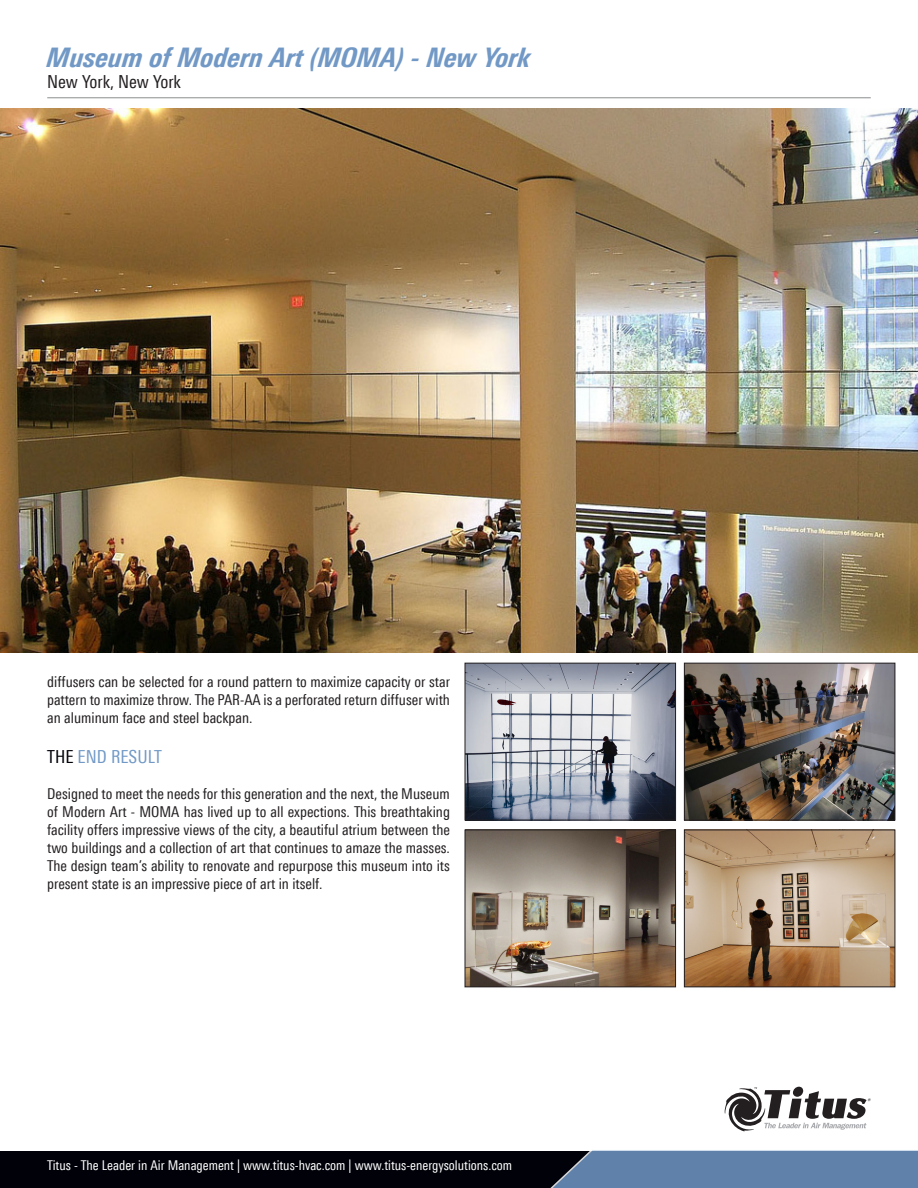
<style>
.page{position:relative;width:918px;height:1188px;background:#fff}
.page>*{position:absolute;margin:0;border:0;box-sizing:border-box;transform-origin:0 0}
.t1{font:italic 800 condensed 27px "LT Univers";color:#7299c6}
.t2{font:condensed 18px "LT Univers";color:#231f20}
.t3{font:condensed 18px "LT Univers";color:#7299c6}
.Title_sub{font:condensed 15px/18px "LT Univers";color:#231f20;text-align:justify}
.t4{font:condensed 13.5px "LT Univers";color:#fff}
.s1{color:#010209}
</style>
<div class="page">
<img style="left:0;top:109px;width:918px;height:543px">
<hr style="left:47px;top:98px;width:824px;height:1px;background:#8a8c8f">
<img style="left:467px;top:665px;width:207px;height:153px">
<div style="left:465px;top:663px;width:211px;height:157px;border:1px solid #231f20"></div>
<img style="left:686px;top:665px;width:207px;height:153px">
<div style="left:684px;top:663px;width:211px;height:157px;border:1px solid #231f20"></div>
<img style="left:467px;top:832px;width:207px;height:153px">
<div style="left:465px;top:830px;width:211px;height:157px;border:1px solid #231f20"></div>
<img style="left:686px;top:832px;width:207px;height:153px">
<div style="left:684px;top:830px;width:211px;height:157px;border:1px solid #231f20"></div>
<hr style="left:0;top:1151px;width:918px;height:1px;background:#7299c6">
<svg style="left:725px;top:1087px;width:146px;height:45px"></svg>
<div style="left:0;top:1152px;width:918px;height:36px;background:#010209"></div>
<svg style="left:485px;top:1150px;width:433px;height:38px"></svg>
<p class="t1" style="left:47px;top:41px;width:485px">Museum of Modern Art (MOMA) - New York</p>
<p class="t2" style="left:47px;top:71px;width:135px">New York, New York</p>
<p class="Title_sub" style="left:47px;top:673px;width:404px">diffusers can be selected for a round pattern to maximize capacity or star pattern to maximize throw. The PAR-AA is a perforated return diffuser with an aluminum face and steel backpan.</p>
<p class="t3" style="left:47px;top:746px;width:116px"><span class="s1">THE</span> END RESULT</p>
<p class="Title_sub" style="left:47px;top:784px;width:404px">Designed to meet the needs for this generation and the next, the Museum of Modern Art - MOMA has lived up to all expections. This breathtaking facility offers impressive views of the city, a beautiful atrium between the two buildings and a collection of art that continues to amaze the masses.<br>The design team’s ability to renovate and repurpose this museum into its present state is an impressive piece of art in itself.</p>
<p class="t4" style="left:47px;top:1157px;width:467px">Titus - The Leader in Air Management | www.titus-hvac.com | www.titus-energysolutions.com</p>
</div>
